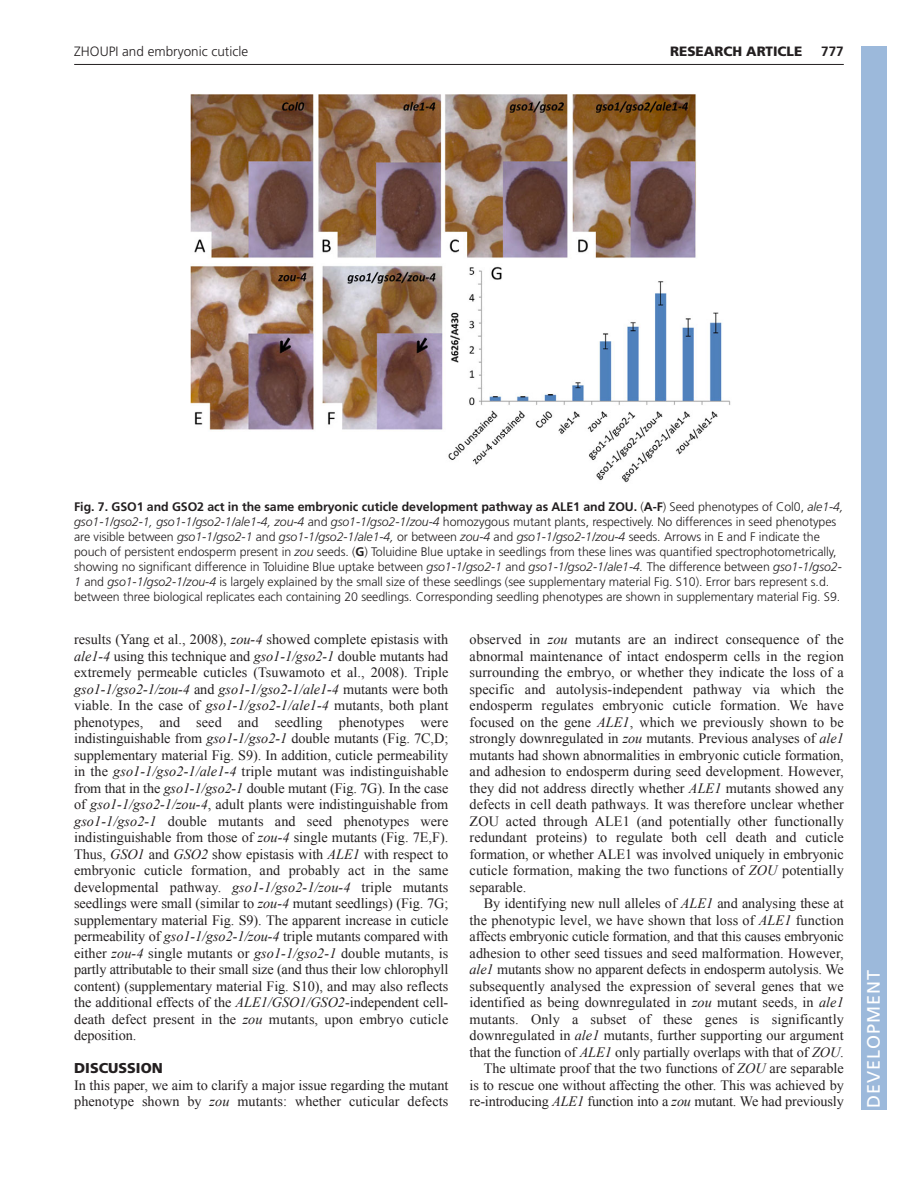
<style>
.page{position:relative;width:918px;height:1188px;background:#fff}
.page>*{position:absolute;margin:0;border:0;box-sizing:border-box;transform-origin:0 0}
.t1{font:18px "Frutiger LT Std";letter-spacing:.055em;color:#fff}
.t2{font:14.25px/16.5px "Times New Roman";letter-spacing:-.005em;color:#231f20;text-align:justify}
.t3{font:900 14.25px "Frutiger LT Std";color:#231f20}
.t4{font:300 13.5px "Frutiger";color:#231f20}
.t5{font:900 13.5px "Frutiger LT Std";color:#231f20}
.t6{font:700 13.5px "Frutiger LT Std";color:#231f20}
.t7{font:300 12.3px/15px "Frutiger";letter-spacing:-.005em;color:#231f20}
.s1{font-weight:700}
.s2{font-style:italic}
</style>
<div class="page">
<hr style="left:74px;top:64px;width:770px;height:1px;background:#231f20">
<img style="left:190px;top:94px;width:541px;height:389px">
<div style="left:861px;top:46px;width:25px;height:1064px;background:#9cb9db"></div>
<p class="t4" style="left:74px;top:46px;width:175px">ZHOUPI and embryonic cuticle</p>
<p class="t5" style="left:670px;top:45px;width:134px">RESEARCH ARTICLE</p>
<p class="t6" style="left:821px;top:46px;width:24px">777</p>
<p class="t7" style="left:74px;top:500px;width:771px"><span class="s1">Fig. 7. GSO1 and GSO2 act in the same embryonic cuticle development pathway as ALE1 and ZOU.</span> (<span class="s1">A-F</span>) Seed phenotypes of Col0, <span class="s2">ale1-4, gso1-1/gso2-1, gso1-1/gso2-1/ale1-4, zou-4</span> and <span class="s2">gso1-1/gso2-1/zou-4</span> homozygous mutant plants, respectively. No differences in seed phenotypes are visible between <span class="s2">gso1-1/gso2-1</span> and <span class="s2">gso1-1/gso2-1/ale1-4,</span> or between <span class="s2">zou-4</span> and <span class="s2">gso1-1/gso2-1/zou-4</span> seeds. Arrows in E and F indicate the pouch of persistent endosperm present in <span class="s2">zou</span> seeds. (<span class="s1">G</span>) Toluidine Blue uptake in seedlings from these lines was quantified spectrophotometrically, showing no significant difference in Toluidine Blue uptake between <span class="s2">gso1-1/gso2-1</span> and <span class="s2">gso1-1/gso2-1/ale1-4.</span> The difference between <span class="s2">gso1-1/gso2- 1</span> and <span class="s2">gso1-1/gso2-1/zou-4</span> is largely explained by the small size of these seedlings (see supplementary material Fig. S10). Error bars represent s.d. between three biological replicates each containing 20 seedlings. Corresponding seedling phenotypes are shown in supplementary material Fig. S9.</p>
<p class="t2" style="left:74px;top:631px;width:376px">results (Yang et al., 2008), <span class="s2">zou-4</span> showed complete epistasis with <span class="s2">ale1-4</span> using this technique and <span class="s2">gso1-1/gso2-1</span> double mutants had extremely permeable cuticles (Tsuwamoto et al., 2008). Triple <span class="s2">gso1-1/gso2-1/zou-4</span> and <span class="s2">gso1-1/gso2-1/ale1-4</span> mutants were both viable. In the case of <span class="s2">gso1-1/gso2-1/ale1-4</span> mutants, both plant phenotypes, and seed and seedling phenotypes were indistinguishable from <span class="s2">gso1-1/gso2-1</span> double mutants (Fig. 7C,D; supplementary material Fig. S9). In addition, cuticle permeability in the <span class="s2">gso1-1/gso2-1/ale1-4</span> triple mutant was indistinguishable from that in the <span class="s2">gso1-1/gso2-1</span> double mutant (Fig. 7G). In the case of <span class="s2">gso1-1/gso2-1/zou-4</span>, adult plants were indistinguishable from <span class="s2">gso1-1/gso2-1</span> double mutants and seed phenotypes were indistinguishable from those of <span class="s2">zou-4</span> single mutants (Fig. 7E,F).<br>Thus, <span class="s2">GSO1</span> and <span class="s2">GSO2</span> show epistasis with <span class="s2">ALE1</span> with respect to embryonic cuticle formation, and probably act in the same developmental pathway. <span class="s2">gso1-1/gso2-1/zou-4</span> triple mutants seedlings were small (similar to <span class="s2">zou-4</span> mutant seedlings) (Fig. 7G; supplementary material Fig. S9). The apparent increase in cuticle permeability of <span class="s2">gso1-1/gso2-1/zou-4</span> triple mutants compared with either <span class="s2">zou-4</span> single mutants or <span class="s2">gso1-1/gso2-1</span> double mutants, is partly attributable to their small size (and thus their low chlorophyll content) (supplementary material Fig. S10), and may also reflects the additional effects of the <span class="s2">ALE1/GSO1/GSO2</span>-independent cell&shy;death defect present in the <span class="s2">zou</span> mutants, upon embryo cuticle deposition.</p>
<p class="t3" style="left:74px;top:1061px;width:90px">DISCUSSION</p>
<p class="t2" style="left:74px;top:1077px;width:376px">In this paper, we aim to clarify a major issue regarding the mutant phenotype shown by <span class="s2">zou</span> mutants: whether cuticular defects</p>
<p class="t2" style="left:470px;top:631px;width:376px">observed in <span class="s2">zou</span> mutants are an indirect consequence of the abnormal maintenance of intact endosperm cells in the region surrounding the embryo, or whether they indicate the loss of a specific and autolysis-independent pathway via which the endosperm regulates embryonic cuticle formation. We have focused on the gene <span class="s2">ALE1</span>, which we previously shown to be strongly downregulated in <span class="s2">zou</span> mutants. Previous analyses of <span class="s2">ale1 </span>mutants had shown abnormalities in embryonic cuticle formation, and adhesion to endosperm during seed development. However, they did not address directly whether <span class="s2">ALE1</span> mutants showed any defects in cell death pathways. It was therefore unclear whether ZOU acted through ALE1 (and potentially other functionally redundant proteins) to regulate both cell death and cuticle formation, or whether ALE1 was involved uniquely in embryonic cuticle formation, making the two functions of <span class="s2">ZOU</span> potentially separable.</p>
<p class="t2" style="left:470px;top:895px;width:376px;text-align:right">By identifying new null alleles of <span class="s2">ALE1</span> and analysing these at the phenotypic level, we have shown that loss of <span class="s2">ALE1</span> function affects embryonic cuticle formation, and that this causes embryonic adhesion to other seed tissues and seed malformation. However, <span class="s2">ale1</span> mutants show no apparent defects in endosperm autolysis. We subsequently analysed the expression of several genes that we identified as being downregulated in <span class="s2">zou</span> mutant seeds, in <span class="s2">ale1 </span>mutants. Only a subset of these genes is significantly downregulated in <span class="s2">ale1</span> mutants, further supporting our argument that the function of <span class="s2">ALE1</span> only partially overlaps with that of <span class="s2">ZOU</span>.<br>The ultimate proof that the two functions of <span class="s2">ZOU</span> are separable<br>is to rescue one without affecting the other. This was achieved by re-introducing <span class="s2">ALE1</span> function into a <span class="s2">zou</span> mutant. We had previously</p>
<p class="t1" style="left:863px;top:1108px;width:140px;rotate:-90deg">DEVELOPMENT</p>
</div>
